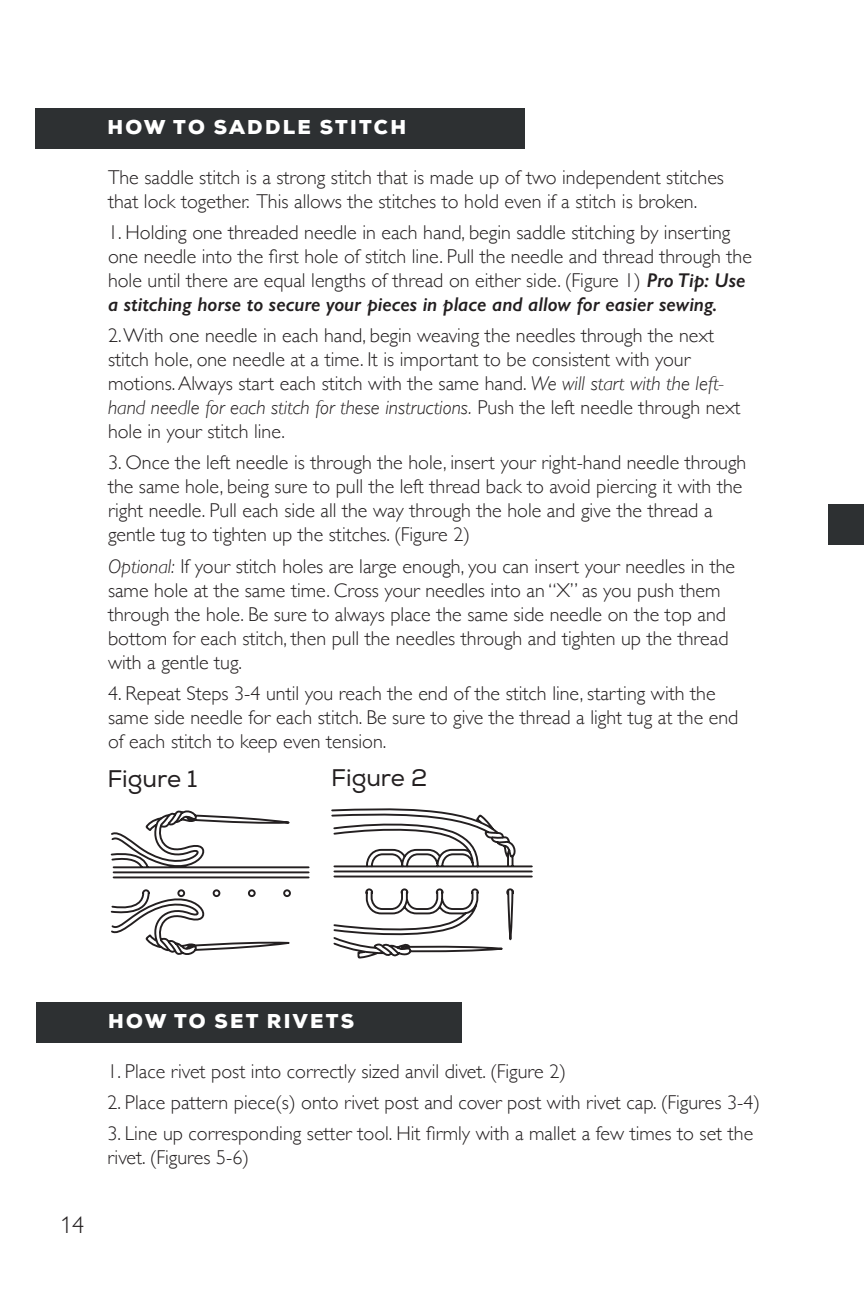
<style>
.page{position:relative;width:864px;height:1296px;background:#fff}
.page>*{position:absolute;margin:0;border:0;box-sizing:border-box;transform-origin:0 0}
.t1{font:24px "Nexa";color:#231f20}
.t2{font:300 24px "Gill Sans Nova";color:#231f20}
.t3{font:300 20px/24px "Gill Sans";color:#231f20}
.t4{font:900 20px "Nexa";letter-spacing:.115em;color:#fff}
.s1{font-weight:600;font-style:italic}
.s2{font-style:italic}
</style>
<div class="page">
<div style="left:35px;top:108px;width:489px;height:41px;background:#2d3032"></div>
<svg style="left:110px;top:810px;width:200px;height:145px"></svg>
<svg style="left:331px;top:808px;width:202px;height:151px"></svg>
<div style="left:828px;top:504px;width:36px;height:41px;background:#2d3032"></div>
<div style="left:36px;top:1002px;width:426px;height:41px;background:#2d3032"></div>
<p class="t4" style="left:107px;top:114px;width:300px">HOW TO SADDLE STITCH</p>
<p class="t3" style="left:108px;top:164px;width:618px">The saddle stitch is a strong stitch that is made up of two independent stitches that lock together. This allows the stitches to hold even if a stitch is broken.</p>
<p class="t3" style="left:108px;top:219px;width:645px">1. Holding one threaded needle in each hand, begin saddle stitching by inserting one needle into the first hole of stitch line. Pull the needle and thread through the hole until there are equal lengths of thread on either side. (Figure 1) <span class="s1">Pro Tip: Use a stitching horse to secure your pieces in place and allow for easier sewing.</span></p>
<p class="t3" style="left:108px;top:323px;width:634px">2. With one needle in each hand, begin weaving the needles through the next stitch hole, one needle at a time. It is important to be consistent with your motions. Always start each stitch with the same hand. <span class="s2">We will start with the left&shy;hand needle for each stitch for these instructions.</span> Push the left needle through next hole in your stitch line.</p>
<p class="t3" style="left:108px;top:450px;width:640px">3. Once the left needle is through the hole, insert your right-hand needle through the same hole, being sure to pull the left thread back to avoid piercing it with the right needle. Pull each side all the way through the hole and give the thread a gentle tug to tighten up the stitches. (Figure 2)</p>
<p class="t3" style="left:108px;top:553px;width:629px"><span class="s2">Optional:</span> If your stitch holes are large enough, you can insert your needles in the same hole at the same time. Cross your needles into an “X” as you push them through the hole. Be sure to always place the same side needle on the top and bottom for each stitch, then pull the needles through and tighten up the thread with a gentle tug.</p>
<p class="t3" style="left:108px;top:680px;width:632px">4. Repeat Steps 3-4 until you reach the end of the stitch line, starting with the same side needle for each stitch. Be sure to give the thread a light tug at the end of each stitch to keep even tension.</p>
<p class="t1" style="left:107px;top:764px;width:91px">Figure 1</p>
<p class="t1" style="left:331px;top:764px;width:98px">Figure 2</p>
<p class="t2" style="left:60px;top:1210px;width:25px">14</p>
<p class="t4" style="left:108px;top:1008px;width:247px">HOW TO SET RIVETS</p>
<p class="t3" style="left:107px;top:1058px;width:460px">1. Place rivet post into correctly sized anvil divet. (Figure 2)</p>
<p class="t3" style="left:107px;top:1090px;width:654px">2. Place pattern piece(s) onto rivet post and cover post with rivet cap. (Figures 3-4)</p>
<p class="t3" style="left:107px;top:1121px;width:647px">3. Line up corresponding setter tool. Hit firmly with a mallet a few times to set the rivet. (Figures 5-6)</p>
</div>
